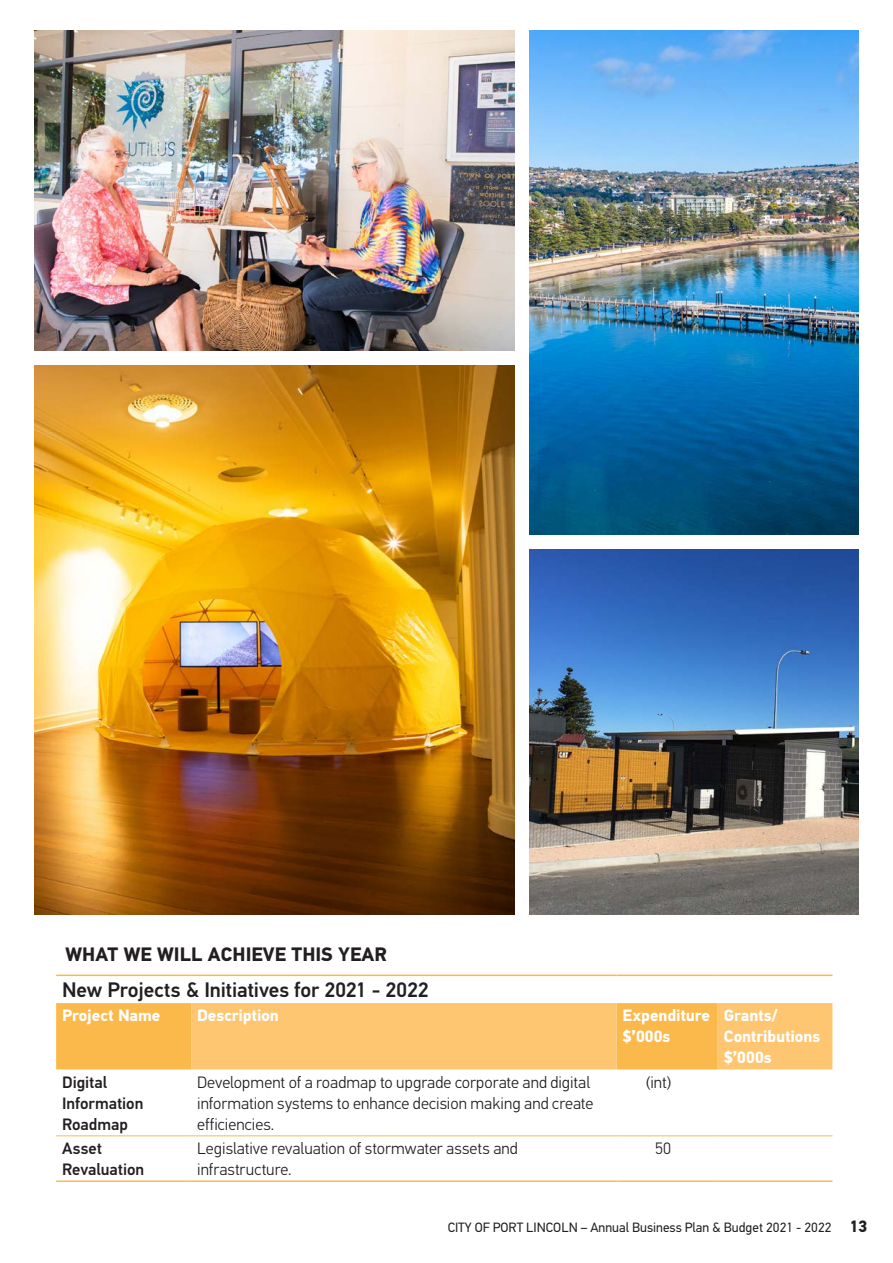
<style>
.page{position:relative;width:893px;height:1263px;background:#fff}
.page>*{position:absolute;margin:0;border:0;box-sizing:border-box;transform-origin:0 0}
.body{font:500 21px "PFDIN Text Pro";letter-spacing:-.01em;color:#231f20}
.heading_1{font:700 19.5px "PFDIN Text Pro";color:#231f20}
.body-2{font:300 16.5px/21px "PFDIN Text Pro";color:#231f20}
.body-3{font:700 16.5px/21px "PFDIN Text Pro";letter-spacing:-.005em;color:#fff}
.body-4{font:500 16.5px/21px "PFDIN Text Pro";color:#231f20}
.t1{font:13.5px "PFDIN Text Pro";color:#231f20}
.s1{font-weight:700;font-size:16.5px}
</style>
<div class="page">
<img style="left:529px;top:550px;width:329px;height:364px">
<img style="left:35px;top:366px;width:479px;height:548px">
<img style="left:35px;top:31px;width:479px;height:320px">
<img style="left:529px;top:31px;width:329px;height:504px">
<svg style="left:56px;top:1003px;width:776px;height:66px;background:#fdc265"></svg>
<hr style="left:56px;top:1135px;width:135px;height:1px;background:#fcb94b">
<hr style="left:191px;top:1135px;width:425px;height:1px;background:#fcb94b">
<hr style="left:616px;top:1135px;width:102px;height:1px;background:#fcb94b">
<hr style="left:718px;top:1135px;width:114px;height:1px;background:#fcb94b">
<hr style="left:56px;top:974px;width:135px;height:2px;background:#fcb94b">
<hr style="left:191px;top:974px;width:425px;height:2px;background:#fcb94b">
<hr style="left:616px;top:974px;width:102px;height:2px;background:#fcb94b">
<hr style="left:718px;top:974px;width:114px;height:2px;background:#fcb94b">
<hr style="left:56px;top:1180px;width:135px;height:2px;background:#fcb94b">
<hr style="left:191px;top:1180px;width:425px;height:2px;background:#fcb94b">
<hr style="left:616px;top:1180px;width:102px;height:2px;background:#fcb94b">
<hr style="left:718px;top:1180px;width:114px;height:2px;background:#fcb94b">
<p class="heading_1" style="left:66px;top:943px;width:323px">WHAT WE WILL ACHIEVE THIS YEAR</p>
<p class="body" style="left:62px;top:977px;width:368px">New Projects &amp; Initiatives for 2021 - 2022</p>
<p class="body-3" style="left:62px;top:1006px;width:100px">Project Name</p>
<p class="body-3" style="left:197px;top:1006px;width:83px">Description</p>
<p class="body-3" style="left:622px;top:1006px;width:89px">Expenditure $’000s</p>
<p class="body-3" style="left:724px;top:1006px;width:98px">Grants/<br>Contributions $’000s</p>
<p class="body-4" style="left:62px;top:1072px;width:83px">Digital<br>Information<br>Roadmap</p>
<p class="body-2" style="left:197px;top:1072px;width:398px">Development of a roadmap to upgrade corporate and digital information systems to enhance decision making and create efficiencies.</p>
<p class="body-2" style="left:646px;top:1072px;width:27px">(int)</p>
<p class="body-4" style="left:62px;top:1138px;width:84px">Asset<br>Revaluation</p>
<p class="body-2" style="left:197px;top:1138px;width:322px">Legislative revaluation of stormwater assets and infrastructure.</p>
<p class="body-2" style="left:655px;top:1138px;width:17px">50</p>
<p class="t1" style="left:448px;top:1219px;width:421px">CITY OF PORT LINCOLN – Annual Business Plan &amp; Budget 2021 - 2022 <span class="s1">13</span></p>
</div>
